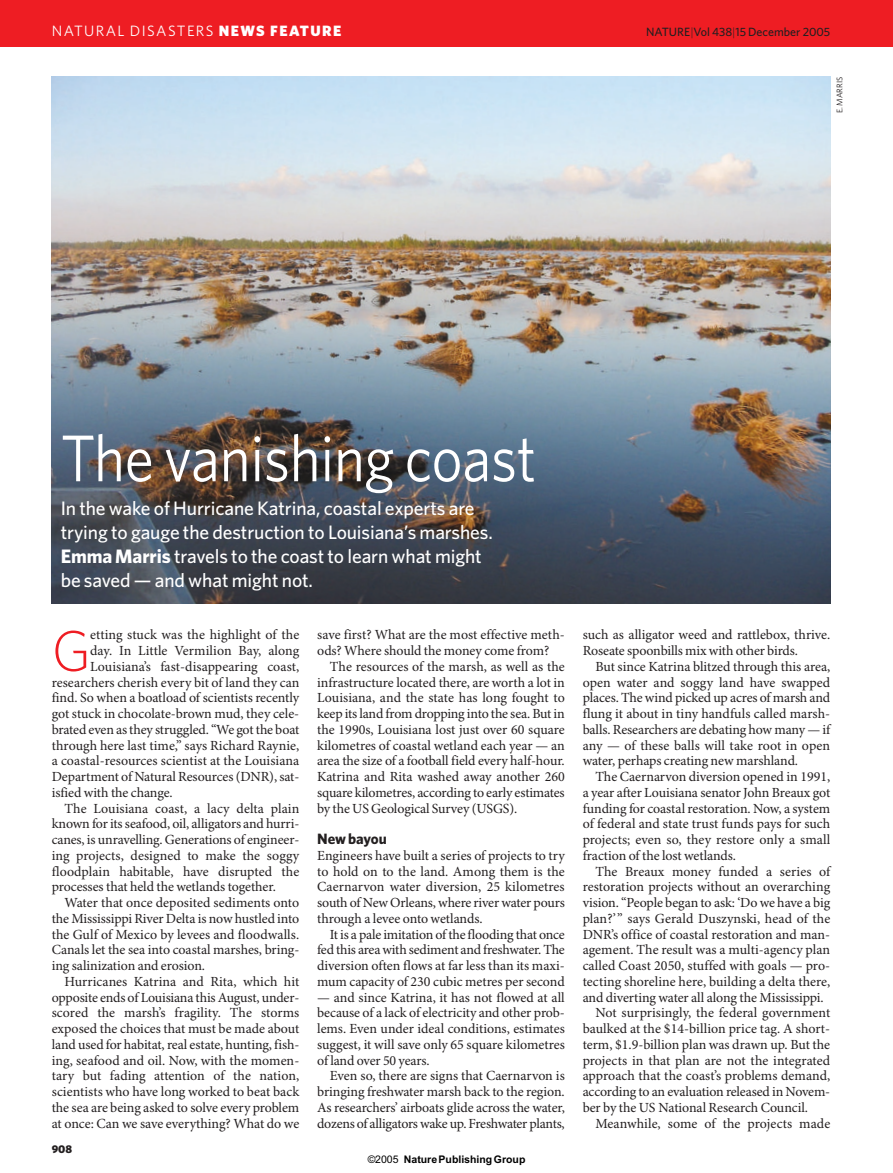
<style>
.page{position:relative;width:893px;height:1173px;background:#fff}
.page>*{position:absolute;margin:0;border:0;box-sizing:border-box;transform-origin:0 0}
.t1{font:66.15px "Whitney";letter-spacing:-.005em;color:#fff;scale:.9 1}
.t2{font:300 57.3px "Whitney";color:#ee1d23}
.t3{font:500 19.5px/24px "Whitney";letter-spacing:-.005em;color:#fff}
.t4{font:15px "Whitney";letter-spacing:.09em;color:#fff}
.t5{font:700 15px "Whitney";letter-spacing:-.01em;color:#231f20}
.t6{font:13.95px/15.8px "Minion Pro";letter-spacing:-.005em;color:#231f20;text-align:justify}
.t7{font:500 12px "Whitney";color:#231f20}
.t8{font:900 11.25px "Whitney";color:#231f20}
.t9{font:700 10.5px "Arial";color:#000}
.t10{font:8.25px "Whitney";color:#231f20}
.s1{font-weight:900}
.s2{font-weight:300}
.s3{font-weight:700}
.s4{font-weight:400}
</style>
<div class="page">
<div style="left:0;top:0;width:892px;height:47px;background:#ee1d23"></div>
<img style="left:52px;top:77px;width:778px;height:527px">
<p class="t4" style="left:52px;top:25px;width:291px">NATURAL DISASTERS <span class="s1">NEWS FEATURE</span></p>
<p class="t7" style="left:646px;top:28px;width:186px">NATURE<span class="s2">|</span>Vol 438<span class="s2">|</span>15 December 2005</p>
<p class="t10" style="left:836px;top:113px;width:38px;rotate:-90deg">E. MARRIS</p>
<h1 class="t1" style="left:61px;top:434px;width:530px">The vanishing coast</h1>
<h3 class="t3" style="left:61px;top:498px;width:433px">In the wake of Hurricane Katrina, coastal experts are trying to gauge the destruction to Louisiana’s marshes.<br><span class="s3">Emma Marris</span> travels to the coast to learn what might be saved — and what might not.</h3>
<h2 class="t2" style="left:52px;top:630px;width:41px">G</h2>
<p class="t6" style="left:90px;top:628px;width:210px">etting stuck was the highlight of the</p>
<p class="t6" style="left:317px;top:628px;width:249px">save first? What are the most effective meth&shy;ods? Where should the money come from?</p>
<p class="t6" style="left:317px;top:660px;width:249px;text-indent:13px">The resources of the marsh, as well as the infrastructure located there, are worth a lot in Louisiana, and the state has long fought to keep its land from dropping into the sea. But in the 1990s, Louisiana lost just over 60 square kilometres of coastal wetland each year — an area the size of a football field every half-hour.<br>Katrina and Rita washed away another 260 square kilometres, according to early estimates by the US Geological Survey (USGS).</p>
<p class="t5" style="left:317px;top:833px;width:71px">New bayou</p>
<p class="t6" style="left:317px;top:849px;width:249px">Engineers have built a series of projects to try to hold on to the land. Among them is the Caernarvon water diversion, 25 kilometres south of New Orleans, where river water pours through a levee onto wetlands.</p>
<p class="t6" style="left:317px;top:927px;width:249px;text-indent:13px">It is a pale imitation of the flooding that once fed this area with sediment and freshwater. The diversion often flows at far less than its maxi&shy;mum capacity of 230 cubic metres per second</p>
<p class="t6" style="left:317px;top:990px;width:249px">— and since Katrina, it has not flowed at all because of a lack of electricity and other prob&shy;lems. Even under ideal conditions, estimates suggest, it will save only 65 square kilometres of land over 50 years.</p>
<p class="t6" style="left:317px;top:1069px;width:249px;text-indent:13px">Even so, there are signs that Caernarvon is bringing freshwater marsh back to the region.<br>As researchers’ airboats glide across the water, dozens of alligators wake up. Freshwater plants,</p>
<p class="t6" style="left:90px;top:644px;width:211px">day. In Little Vermilion Bay, along</p>
<p class="t6" style="left:90px;top:660px;width:211px">Louisiana’s fast-disappearing coast,</p>
<p class="t6" style="left:52px;top:675px;width:249px">researchers cherish every bit of land they can</p>
<p class="t6" style="left:52px;top:691px;width:249px">find. So when a boatload of scientists recently</p>
<p class="t6" style="left:52px;top:707px;width:249px">got stuck in chocolate-brown mud, they cele-</p>
<p class="t6" style="left:52px;top:723px;width:249px">brated even as they struggled. “We got the boat</p>
<p class="t6" style="left:52px;top:738px;width:249px">through here last time,” says Richard Raynie,</p>
<p class="t6" style="left:52px;top:754px;width:249px">a coastal-resources scientist at the Louisiana</p>
<p class="t6" style="left:52px;top:770px;width:249px">Department of Natural Resources (DNR), sat-</p>
<p class="t6" style="left:52px;top:786px;width:123px">isfied with the change.</p>
<p class="t6" style="left:64px;top:801px;width:236px">The Louisiana coast, a lacy delta plain</p>
<p class="t6" style="left:52px;top:817px;width:249px">known for its seafood, oil, alligators and hurri-</p>
<p class="t6" style="left:52px;top:833px;width:249px">canes, is unravelling. Generations of engineer-</p>
<p class="t6" style="left:52px;top:849px;width:249px">ing projects, designed to make the soggy</p>
<p class="t6" style="left:52px;top:864px;width:249px">floodplain habitable, have disrupted the</p>
<p class="t6" style="left:52px;top:880px;width:226px">processes that held the wetlands together.</p>
<p class="t6" style="left:64px;top:896px;width:236px">Water that once deposited sediments onto</p>
<p class="t6" style="left:52px;top:912px;width:249px">the Mississippi River Delta is now hustled into</p>
<p class="t6" style="left:52px;top:927px;width:249px">the Gulf of Mexico by levees and floodwalls.</p>
<p class="t6" style="left:52px;top:943px;width:249px">Canals let the sea into coastal marshes, bring-</p>
<p class="t6" style="left:52px;top:959px;width:155px">ing salinization and erosion.</p>
<p class="t6" style="left:64px;top:975px;width:236px">Hurricanes Katrina and Rita, which hit</p>
<p class="t6" style="left:52px;top:990px;width:249px">opposite ends of Louisiana this August, under-</p>
<p class="t6" style="left:52px;top:1006px;width:249px">scored the marsh’s fragility. The storms</p>
<p class="t6" style="left:52px;top:1022px;width:249px">exposed the choices that must be made about</p>
<p class="t6" style="left:52px;top:1038px;width:249px">land used for habitat, real estate, hunting, fish-</p>
<p class="t6" style="left:52px;top:1053px;width:249px">ing, seafood and oil. Now, with the momen-</p>
<p class="t6" style="left:52px;top:1069px;width:249px">tary but fading attention of the nation,</p>
<p class="t6" style="left:52px;top:1085px;width:249px">scientists who have long worked to beat back</p>
<p class="t6" style="left:52px;top:1101px;width:249px">the sea are being asked to solve every problem</p>
<p class="t6" style="left:52px;top:1116px;width:249px">at once: Can we save everything? What do we</p>
<p class="t8" style="left:52px;top:1145px;width:22px">908</p>
<p class="t9" style="left:367px;top:1153px;width:159px"><span class="s4">©2005</span> NaturePublishingGroup</p>
<p class="t6" style="left:582px;top:628px;width:249px">such as alligator weed and rattlebox, thrive.<br>Roseate spoonbills mix with other birds.</p>
<p class="t6" style="left:582px;top:660px;width:249px;text-indent:13px">But since Katrina blitzed through this area, open water and soggy land have swapped places. The wind picked up acres of marsh and flung it about in tiny handfuls called marsh&shy;balls. Researchers are debating how many — if any — of these balls will take root in open water, perhaps creating new marshland.</p>
<p class="t6" style="left:582px;top:770px;width:249px;text-indent:13px">The Caernarvon diversion opened in 1991, a year after Louisiana senator John Breaux got funding for coastal restoration. Now, a system of federal and state trust funds pays for such projects; even so, they restore only a small fraction of the lost wetlands.</p>
<p class="t6" style="left:595px;top:864px;width:236px">The Breaux money funded a series of</p>
<p class="t6" style="left:582px;top:880px;width:249px">restoration projects without an overarching</p>
<p class="t6" style="left:582px;top:896px;width:249px">vision. “People began to ask: ‘Do we have a big</p>
<p class="t6" style="left:582px;top:912px;width:249px">plan?’” says Gerald Duszynski, head of the</p>
<p class="t6" style="left:582px;top:927px;width:249px">DNR’s office of coastal restoration and man-</p>
<p class="t6" style="left:582px;top:943px;width:249px">agement. The result was a multi-agency plan</p>
<p class="t6" style="left:582px;top:959px;width:249px">called Coast 2050, stuffed with goals — pro-</p>
<p class="t6" style="left:582px;top:975px;width:249px">tecting shoreline here, building a delta there,</p>
<p class="t6" style="left:582px;top:990px;width:242px">and diverting water all along the Mississippi.</p>
<p class="t6" style="left:595px;top:1006px;width:236px">Not surprisingly, the federal government</p>
<p class="t6" style="left:582px;top:1022px;width:249px">baulked at the $14-billion price tag. A short-</p>
<p class="t6" style="left:582px;top:1038px;width:249px">term, $1.9-billion plan was drawn up. But the</p>
<p class="t6" style="left:582px;top:1053px;width:249px">projects in that plan are not the integrated</p>
<p class="t6" style="left:582px;top:1069px;width:249px">approach that the coast’s problems demand,</p>
<p class="t6" style="left:582px;top:1085px;width:249px">according to an evaluation released in Novem-</p>
<p class="t6" style="left:582px;top:1101px;width:227px">ber by the US National Research Council.</p>
<p class="t6" style="left:595px;top:1116px;width:236px">Meanwhile, some of the projects made</p>
</div>
